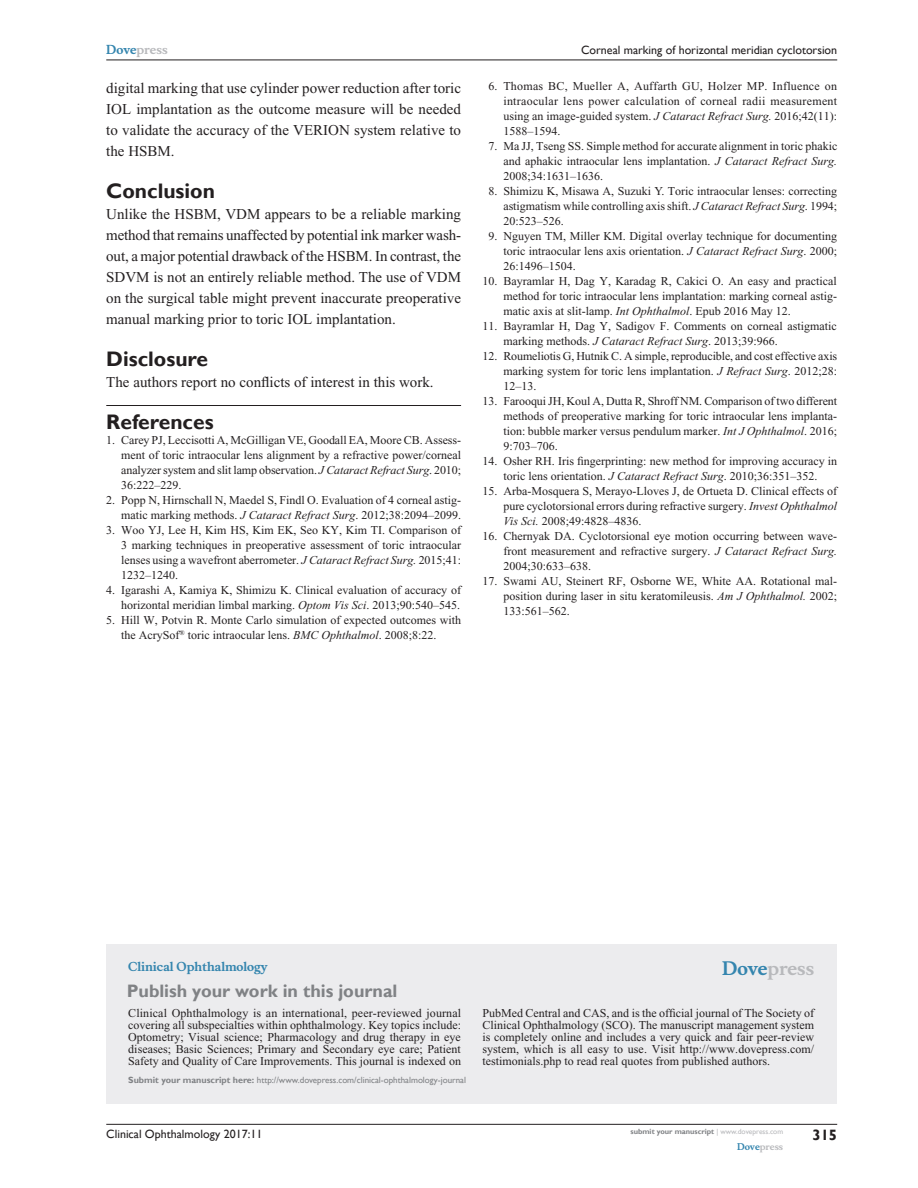
<style>
.page{position:relative;width:918px;height:1188px;background:#fff}
.page>*{position:absolute;margin:0;border:0;box-sizing:border-box;transform-origin:0 0}
.RefH{font:700 21px "Gill Sans";color:#231f20}
.PromBx-H1{font:700 18px "Gill Sans";color:#808285}
.PromBx-Brand{font:700 18px "Musee";color:#b8b9bc}
.TxF{font:15px/21px "Times New Roman";color:#231f20;text-align:justify}
.Tx{font:15px/21px "Times New Roman";color:#231f20;text-align:justify}
.t1{font:700 15px "Gill Sans";color:#231f20}
.RefNL2{font:12px/15px "Times New Roman";color:#231f20;text-align:justify}
.RefNL1{font:12px/15px "Times New Roman";color:#231f20;text-align:justify}
.PromBx-Tx{font:12px/12px "Times New Roman";color:#231f20;text-align:justify}
.t2{font:12px "Gill Sans";color:#231f20}
.PromBx-JrnlName{font:700 12px "Musee";color:#3485ae}
.t3{font:700 12px "Musee";color:#b8b9bc}
.PromBx-SubmitMssWebA{font:9px "Gill Sans";color:#808285}
.t4{font:700 9px "Musee";color:#b8b9bc}
.t5{font:700 7.5px "Gill Sans";color:#808285}
.s1{color:#3485ae}
.s2{font-style:italic}
.s3{font-weight:700}
.s4{font-weight:400;color:#b8b9bc}
</style>
<div class="page">
<div style="left:106px;top:944px;width:731px;height:159px;background:#ececee"></div>
<hr style="left:106px;top:1124px;width:731px;height:1px;background:#231f20">
<hr style="left:106px;top:60px;width:731px;height:1px;background:#231f20">
<hr style="left:106px;top:405px;width:355px;height:1px;background:#231f20">
<p class="t3" style="left:106px;top:43px;width:63px"><span class="s1">Dove</span>press</p>
<p class="Tx" style="left:106px;top:77px;width:356px">digital marking that use cylinder power reduction after toric IOL implantation as the outcome measure will be needed to validate the accuracy of the VERION system relative to the HSBM.</p>
<h1 class="RefH" style="left:106px;top:178px;width:110px">Conclusion</h1>
<p class="TxF" style="left:106px;top:203px;width:356px">Unlike the HSBM, VDM appears to be a reliable marking method that remains unaffected by potential ink marker wash&shy;out, a major potential drawback of the HSBM. In contrast, the SDVM is not an entirely reliable method. The use of VDM on the surgical table might prevent inaccurate preoperative manual marking prior to toric IOL implantation.</p>
<h1 class="RefH" style="left:106px;top:346px;width:103px">Disclosure</h1>
<p class="TxF" style="left:106px;top:371px;width:329px">The authors report no conflicts of interest in this work.</p>
<p class="RefH" style="left:106px;top:409px;width:109px">References</p>
<p class="RefNL1" style="left:121px;top:432px;width:341px;text-indent:-15px">1. Carey PJ, Leccisotti A, McGilligan VE, Goodall EA, Moore CB. Assess&shy;ment of toric intraocular lens alignment by a refractive power/corneal analyzer system and slit lamp observation. <span class="s2">J Cataract Refract Surg</span>. 2010; 36:222–229.</p>
<p class="RefNL1" style="left:106px;top:492px;width:356px;text-align:right">2. Popp N, Hirnschall N, Maedel S, Findl O. Evaluation of 4 corneal astig&shy;matic marking methods. <span class="s2">J Cataract Refract Surg</span>. 2012;38:2094–2099.</p>
<p class="RefNL1" style="left:121px;top:522px;width:341px;text-indent:-15px">3. Woo YJ, Lee H, Kim HS, Kim EK, Seo KY, Kim TI. Comparison of 3 marking techniques in preoperative assessment of toric intraocular lenses using a wavefront aberrometer. <span class="s2">J Cataract Refract Surg.</span> 2015;41:<br>1232–1240.</p>
<p class="RefNL1" style="left:106px;top:582px;width:356px;text-align:right">4. Igarashi A, Kamiya K, Shimizu K. Clinical evaluation of accuracy of horizontal meridian limbal marking. <span class="s2">Optom Vis Sci</span>. 2013;90:540–545.</p>
<p class="RefNL1" style="left:121px;top:612px;width:341px;text-indent:-15px">5. Hill W, Potvin R. Monte Carlo simulation of expected outcomes with the AcrySof<sup>®</sup> toric intraocular lens. <span class="s2">BMC Ophthalmol</span>. 2008;8:22.</p>
<p class="t2" style="left:581px;top:43px;width:258px">Corneal marking of horizontal meridian cyclotorsion</p>
<p class="RefNL2" style="left:503px;top:79px;width:335px;text-indent:-15px">6. Thomas BC, Mueller A, Auffarth GU, Holzer MP. Influence on intraocular lens power calculation of corneal radii measurement using an image-guided system. <span class="s2">J Cataract Refract Surg.</span> 2016;42(11):<br>1588–1594.</p>
<p class="RefNL2" style="left:503px;top:139px;width:335px;text-indent:-15px">7. Ma JJ, Tseng SS. Simple method for accurate alignment in toric phakic and aphakic intraocular lens implantation. <span class="s2">J Cataract Refract Surg.<br></span>2008;34:1631–1636.</p>
<p class="RefNL2" style="left:503px;top:184px;width:335px;text-indent:-15px">8. Shimizu K, Misawa A, Suzuki Y. Toric intraocular lenses: correcting astigmatism while controlling axis shift. <span class="s2">J Cataract Refract Surg</span>. 1994; 20:523–526.</p>
<p class="RefNL2" style="left:503px;top:229px;width:335px;text-indent:-15px">9. Nguyen TM, Miller KM. Digital overlay technique for documenting toric intraocular lens axis orientation. <span class="s2">J Cataract Refract Surg</span>. 2000; 26:1496–1504.</p>
<p class="RefNL2" style="left:503px;top:274px;width:335px;text-indent:-21px">10. Bayramlar H, Dag Y, Karadag R, Cakici O. An easy and practical method for toric intraocular lens implantation: marking corneal astig&shy;matic axis at slit-lamp. <span class="s2">Int Ophthalmol</span>. Epub 2016 May 12.</p>
<p class="RefNL2" style="left:503px;top:319px;width:335px;text-indent:-21px">11. Bayramlar H, Dag Y, Sadigov F. Comments on corneal astigmatic marking methods. <span class="s2">J Cataract Refract Surg</span>. 2013;39:966.</p>
<p class="RefNL2" style="left:503px;top:349px;width:335px;text-indent:-21px">12. Roumeliotis G, Hutnik C. A simple, reproducible, and cost effective axis marking system for toric lens implantation. <span class="s2">J Refract Surg</span>. 2012;28:<br>12–13.</p>
<p class="RefNL2" style="left:503px;top:394px;width:335px;text-indent:-21px">13. Farooqui JH, Koul A, Dutta R, Shroff NM. Comparison of two different methods of preoperative marking for toric intraocular lens implanta&shy;tion: bubble marker versus pendulum marker. <span class="s2">Int J Ophthalmol</span>. 2016; 9:703–706.</p>
<p class="RefNL2" style="left:482px;top:454px;width:356px;text-align:center">14. Osher RH. Iris fingerprinting: new method for improving accuracy in toric lens orientation. <span class="s2">J Cataract Refract Surg</span>. 2010;36:351–352.</p>
<p class="RefNL2" style="left:503px;top:484px;width:335px;text-indent:-21px">15. Arba-Mosquera S, Merayo-Lloves J, de Ortueta D. Clinical effects of pure cyclotorsional errors during refractive surgery. <span class="s2">Invest Ophthalmol Vis Sci.</span> 2008;49:4828–4836.</p>
<p class="RefNL2" style="left:503px;top:529px;width:335px;text-indent:-21px">16. Chernyak DA. Cyclotorsional eye motion occurring between wave&shy;front measurement and refractive surgery. <span class="s2">J Cataract Refract Surg.<br></span>2004;30:633–638.</p>
<p class="RefNL2" style="left:503px;top:574px;width:335px;text-indent:-21px">17. Swami AU, Steinert RF, Osborne WE, White AA. Rotational mal&shy;position during laser in situ keratomileusis. <span class="s2">Am J Ophthalmol.</span> 2002; 133:561–562.</p>
<p class="PromBx-JrnlName" style="left:128px;top:959px;width:141px">Clinical Ophthalmology</p>
<p class="PromBx-H1" style="left:127px;top:980px;width:272px">Publish your work in this journal</p>
<p class="PromBx-Brand" style="left:722px;top:958px;width:94px"><span class="s1">Dove</span>press</p>
<p class="PromBx-Tx" style="left:128px;top:1007px;width:334px">Clinical Ophthalmology is an international, peer-reviewed journal covering all subspecialties within ophthalmology. Key topics include:<br>Optometry; Visual science; Pharmacology and drug therapy in eye diseases; Basic Sciences; Primary and Secondary eye care; Patient Safety and Quality of Care Improvements. This journal is indexed on</p>
<p class="PromBx-Tx" style="left:482px;top:1007px;width:333px">PubMed Central and CAS, and is the official journal of The Society of Clinical Ophthalmology (SCO). The manuscript management system is completely online and includes a very quick and fair peer-review system, which is all easy to use. Visit http://www.dovepress.com/ testimonials.php to read real quotes from published authors.</p>
<p class="PromBx-SubmitMssWebA" style="left:128px;top:1075px;width:339px"><span class="s3">Submit your manuscript here:</span> http://www.dovepress.com/clinical-ophthalmology-journal</p>
<p class="t2" style="left:106px;top:1127px;width:158px">Clinical Ophthalmology 2017:11</p>
<p class="t5" style="left:631px;top:1127px;width:154px">submit your manuscript <span class="s4">| www.dovepress.com</span></p>
<p class="t4" style="left:737px;top:1141px;width:48px"><span class="s1">Dove</span>press</p>
<p class="t1" style="left:812px;top:1126px;width:26px">315</p>
</div>
